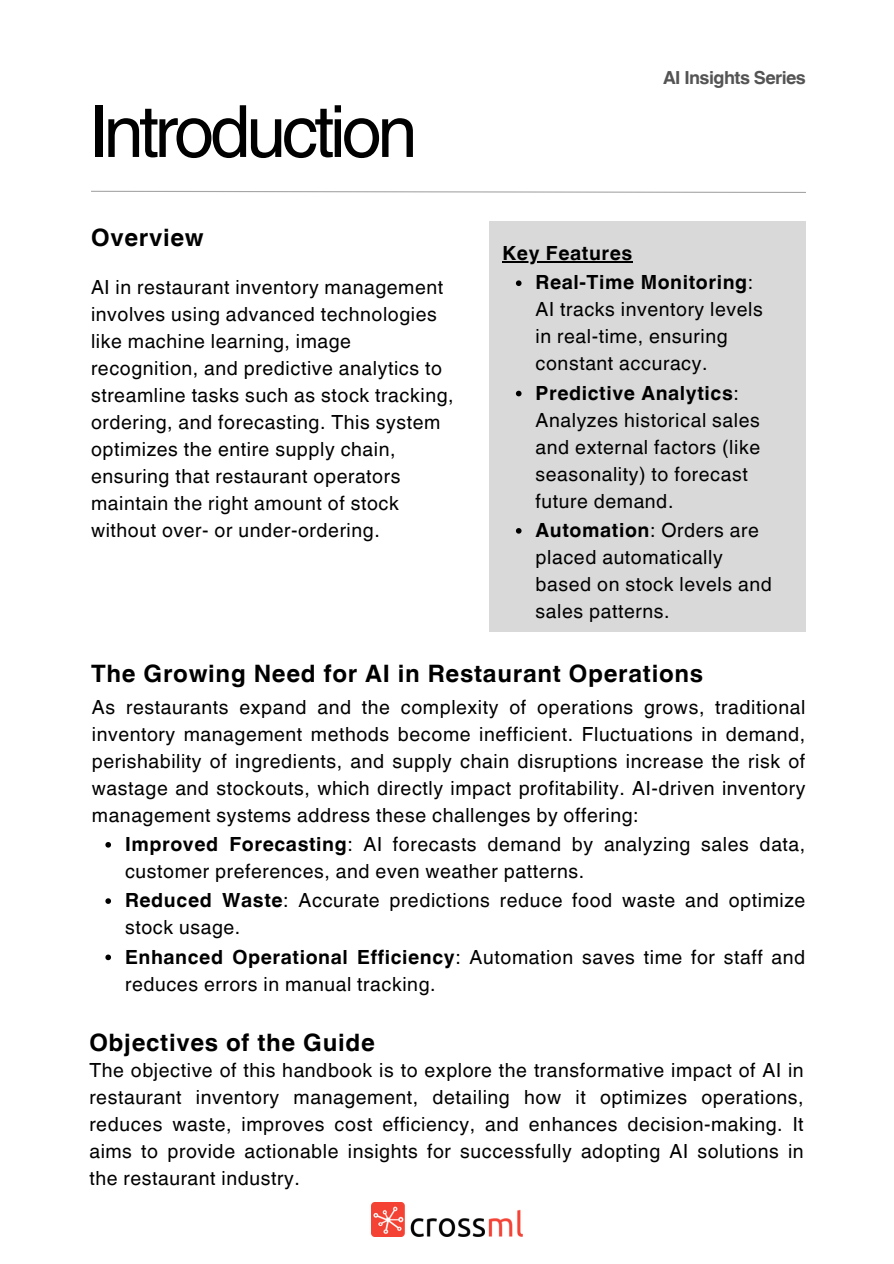
<style>
.page{position:relative;width:894px;height:1264px;background:#fff}
.page>*{position:absolute;margin:0;border:0;box-sizing:border-box;transform-origin:0 0}
.t1{font:72px "Helvetica World";letter-spacing:-.06em;color:#000}
.t2{font:700 24px "Helvetica World";letter-spacing:.03em;color:#000}
.t3{font:19.5px/27px "Helvetica World";letter-spacing:.03em;color:#000}
.t4{font:700 19.5px "Helvetica World";letter-spacing:.03em;color:#000}
.t5{font:700 18px "Helvetica World";letter-spacing:-.03em;color:#545454}
.s1{font-weight:700}
</style>
<div class="page">
<svg style="left:91px;top:190px;width:715px;height:3px"></svg>
<div style="left:489px;top:221px;width:316px;height:410px;background:#d9d9d9"></div>
<hr style="left:502px;top:261px;width:131px;height:1px;background:#000">
<svg style="left:515px;top:280px;width:6px;height:6px"></svg>
<svg style="left:515px;top:391px;width:6px;height:5px"></svg>
<svg style="left:515px;top:528px;width:6px;height:5px"></svg>
<svg style="left:105px;top:842px;width:6px;height:5px"></svg>
<svg style="left:105px;top:898px;width:6px;height:5px"></svg>
<svg style="left:105px;top:954px;width:6px;height:6px"></svg>
<img style="left:371px;top:1202px;width:151px;height:34px">
<h1 class="t1" style="left:89px;top:89px;width:329px">Introduction</h1>
<p class="t2" style="left:91px;top:217px;width:114px">Overview</p>
<h2 class="t3" style="left:91px;top:274px;width:364px">AI in restaurant inventory management involves using advanced technologies like machine learning, image recognition, and predictive analytics to streamline tasks such as stock tracking, ordering, and forecasting. This system optimizes the entire supply chain, ensuring that restaurant operators maintain the right amount of stock without over- or under-ordering.</h2>
<h3 class="t5" style="left:663px;top:63px;width:144px">AI Insights Series</h3>
<h2 class="t4" style="left:502px;top:237px;width:131px">Key Features</h2>
<p class="t3" style="left:535px;top:269px;width:229px"><span class="s1">Real-Time Monitoring</span>:<br>AI tracks inventory levels in real-time, ensuring constant accuracy.</p>
<h3 class="t3" style="left:535px;top:379px;width:226px"><span class="s1">Predictive Analytics</span>:<br>Analyzes historical sales and external factors (like seasonality) to forecast future demand.</h3>
<p class="t3" style="left:535px;top:517px;width:238px"><span class="s1">Automation</span>: Orders are placed automatically based on stock levels and sales patterns.</p>
<p class="t2" style="left:91px;top:654px;width:613px">The Growing Need for AI in Restaurant Operations</p>
<p class="t3" style="left:92px;top:693px;width:714px;text-align:justify">As restaurants expand and the complexity of operations grows, traditional inventory management methods become inefficient. Fluctuations in demand, perishability of ingredients, and supply chain disruptions increase the risk of wastage and stockouts, which directly impact profitability. AI-driven inventory management systems address these challenges by offering:</p>
<p class="t3" style="left:125px;top:830px;width:681px"><span class="s1">Improved Forecasting</span>: AI forecasts demand by analyzing sales data, customer preferences, and even weather patterns.</p>
<h2 class="t3" style="left:125px;top:887px;width:681px"><span class="s1">Reduced Waste</span>: Accurate predictions reduce food waste and optimize stock usage.</h2>
<p class="t3" style="left:125px;top:943px;width:681px"><span class="s1">Enhanced Operational Efficiency</span>: Automation saves time for staff and reduces errors in manual tracking.</p>
<p class="t2" style="left:89px;top:1023px;width:287px">Objectives of the Guide</p>
<p class="t3" style="left:89px;top:1057px;width:715px;text-align:justify">The objective of this handbook is to explore the transformative impact of AI in restaurant inventory management, detailing how it optimizes operations, reduces waste, improves cost efficiency, and enhances decision-making. It aims to provide actionable insights for successfully adopting AI solutions in the restaurant industry.</p>
</div>
